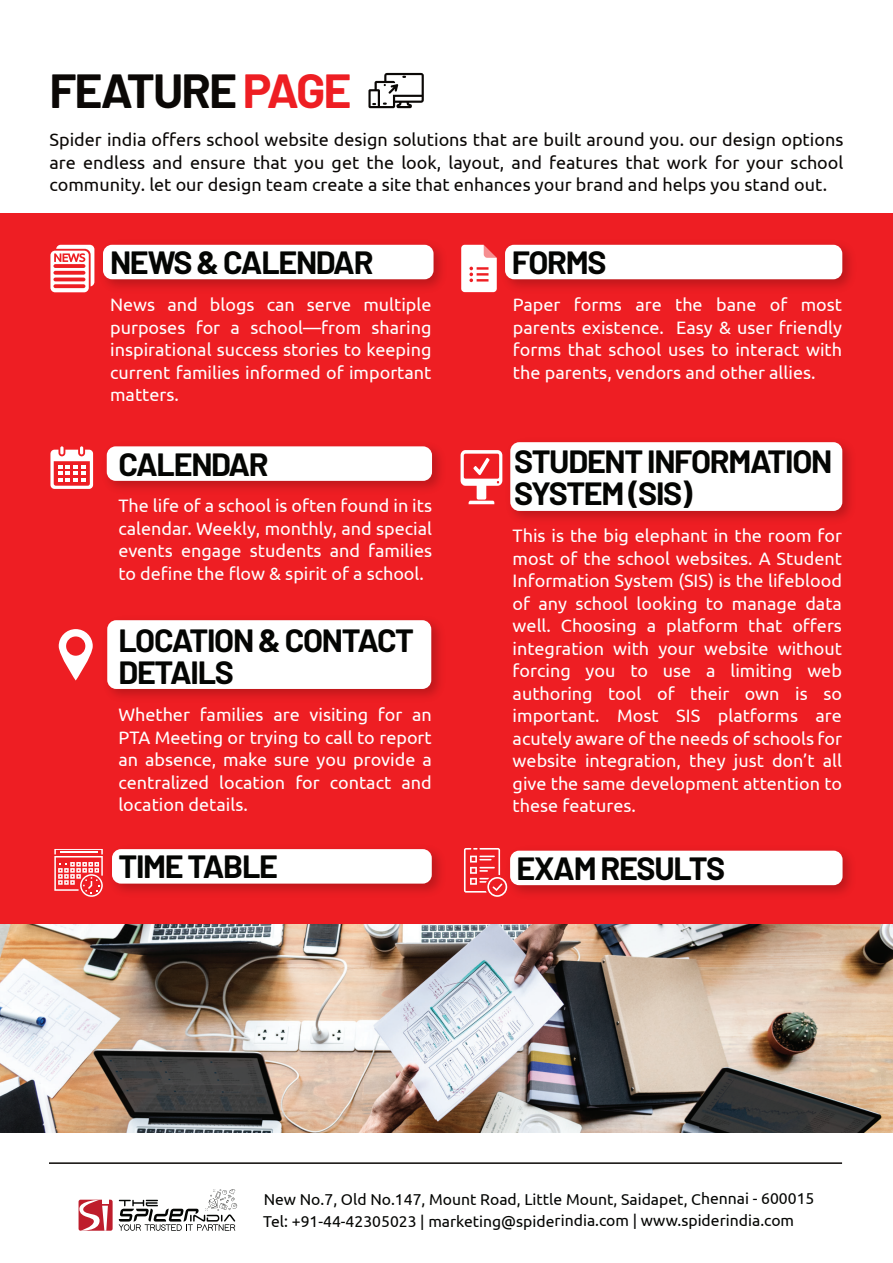
<style>
.page{position:relative;width:893px;height:1263px;background:#fff}
.page>*{position:absolute;margin:0;border:0;box-sizing:border-box;transform-origin:0 0}
.t1{font:700 48px "Barlow";letter-spacing:-.04em;color:#0b0806}
.t2{font:700 32.25px/31.5px "Barlow";letter-spacing:-.04em;color:#040503}
.t3{font:18px/22.5px "Ubuntu";color:#fff;text-align:justify}
.t4{font:18px/22.5px "Ubuntu";color:#0b0806;text-align:justify}
.t5{font:15.75px/21.8px "Ubuntu";color:#040503}
.s1{color:#ee1e23}
</style>
<div class="page">
<div style="left:0;top:213px;width:893px;height:858px;background:#ee1e23"></div>
<img style="left:94px;top:244px;width:348px;height:44px">
<div style="left:103px;top:245px;width:330px;height:34px;background:#fff;border-radius:9px"></div>
<svg style="left:50px;top:245px;width:44px;height:47px"></svg>
<img style="left:505px;top:244px;width:346px;height:44px">
<div style="left:505px;top:245px;width:337px;height:34px;background:#fff;border-radius:9px"></div>
<svg style="left:461px;top:245px;width:36px;height:47px;background:#fcdbdc"></svg>
<img style="left:502px;top:442px;width:349px;height:77px">
<div style="left:510px;top:442px;width:332px;height:69px;background:#fff;border-radius:9px"></div>
<img style="left:108px;top:620px;width:332px;height:77px">
<div style="left:107px;top:620px;width:324px;height:69px;background:#fff;border-radius:9px"></div>
<svg style="left:461px;top:450px;width:41px;height:54px"></svg>
<img style="left:112px;top:849px;width:329px;height:43px">
<div style="left:112px;top:849px;width:320px;height:35px;background:#fff;border-radius:9px"></div>
<svg style="left:54px;top:849px;width:49px;height:48px"></svg>
<img style="left:507px;top:850px;width:344px;height:44px">
<div style="left:510px;top:851px;width:332px;height:34px;background:#fff;border-radius:9px"></div>
<svg style="left:464px;top:848px;width:43px;height:49px"></svg>
<img style="left:106px;top:447px;width:335px;height:42px">
<div style="left:107px;top:446px;width:325px;height:35px;background:#fff;border-radius:9px"></div>
<svg style="left:50px;top:446px;width:43px;height:43px"></svg>
<svg style="left:59px;top:629px;width:34px;height:51px"></svg>
<svg style="left:368px;top:73px;width:56px;height:35px"></svg>
<svg style="left:119px;top:1189px;width:118px;height:42px"></svg>
<svg style="left:79px;top:1199px;width:34px;height:32px"></svg>
<hr style="left:49px;top:1162px;width:793px;height:2px;background:#0b0806">
<img style="left:0;top:924px;width:893px;height:209px">
<h1 class="t1" style="left:50px;top:61px;width:303px">FEATURE <span class="s1">PAGE</span></h1>
<p class="t4" style="left:50px;top:128px;width:795px">Spider india offers school website design solutions that are built around you. our design options are endless and ensure that you get the look, layout, and features that work for your school community. let our design team create a site that enhances your brand and helps you stand out.</p>
<h2 class="t2" style="left:110px;top:246px;width:265px">NEWS &amp; CALENDAR</h2>
<p class="t3" style="left:110px;top:293px;width:323px">News and blogs can serve multiple purposes for a school—from sharing inspirational success stories to keeping current families informed of important matters.</p>
<p class="t3" style="left:513px;top:293px;width:331px">Paper forms are the bane of most parents existence. Easy &amp; user friendly forms that school uses to interact with the parents, vendors and other allies.</p>
<h2 class="t2" style="left:512px;top:246px;width:96px">FORMS</h2>
<h2 class="t2" style="left:118px;top:448px;width:152px">CALENDAR</h2>
<p class="t3" style="left:118px;top:494px;width:315px">The life of a school is often found in its calendar. Weekly, monthly, and special events engage students and families to define the flow &amp; spirit of a school.</p>
<h2 class="t2" style="left:118px;top:624px;width:297px">LOCATION &amp; CONTACT<br>DETAILS</h2>
<p class="t3" style="left:118px;top:703px;width:315px">Whether families are visiting for an PTA Meeting or trying to call to report an absence, make sure you provide a centralized location for contact and location details.</p>
<h2 class="t2" style="left:514px;top:446px;width:320px">STUDENT INFORMATION<br>SYSTEM (SIS)</h2>
<p class="t3" style="left:513px;top:524px;width:331px">This is the big elephant in the room for most of the school websites. A Student Information System (SIS) is the lifeblood of any school looking to manage data well. Choosing a platform that offers integration with your website without forcing you to use a limiting web authoring tool of their own is so important. Most SIS platforms are acutely aware of the needs of schools for website integration, they just don’t all give the same development attention to these features.</p>
<h2 class="t2" style="left:118px;top:850px;width:161px">TIME TABLE</h2>
<h2 class="t2" style="left:517px;top:852px;width:210px">EXAM RESULTS</h2>
<p class="t5" style="left:263px;top:1188px;width:553px">New No.7, Old No.147, Mount Road, Little Mount, Saidapet, Chennai - 600015<br>Tel: +91-44-42305023 | marketing@spiderindia.com | www.spiderindia.com</p>
</div>
